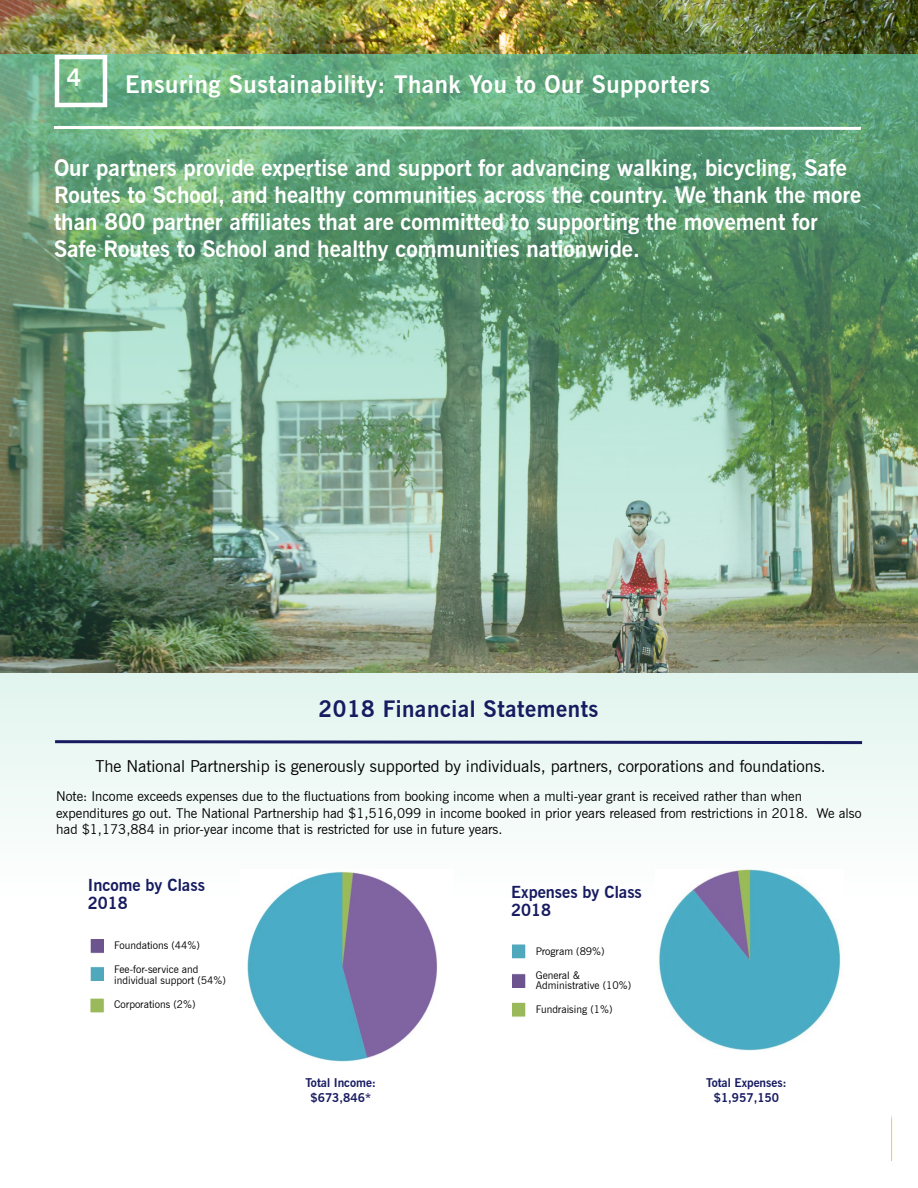
<style>
.page{position:relative;width:918px;height:1188px;background:#fff}
.page>*{position:absolute;margin:0;border:0;box-sizing:border-box;transform-origin:0 0}
.t1{font:700 24px "News Gothic BT";letter-spacing:.025em;color:#fff}
.t2{font:700 22.5px/27px "News Gothic BT";color:#fff}
.t3{font:700 22.5px "News Gothic BT";letter-spacing:.025em;color:#171b60}
.t4{font:16.5px "News Gothic BT";color:#000}
.t5{font:700 16.5px/18px "News Gothic BT";color:#171b60}
.t6{font:13.5px/16.2px "News Gothic BT";color:#000}
.t7{font:700 12px/15px "News Gothic BT";color:#171b60;text-align:center}
.t8{font:10.5px/10.5px "News Gothic BT";color:#000}
</style>
<div class="page">
<img style="left:0;top:0;width:918px;height:54px">
<img style="left:0;top:54px;width:918px;height:767px">
<svg style="left:51px;top:124px;width:813px;height:7px"></svg>
<div style="left:55px;top:55px;width:52px;height:52px;border:4px solid #fff"></div>
<div style="left:90px;top:966px;width:15px;height:16px;background:#50a8bc;border:1px solid #fff"></div>
<div style="left:90px;top:938px;width:15px;height:16px;background:#6c558e;border:1px solid #fff"></div>
<div style="left:90px;top:998px;width:14px;height:15px;background:#9ab95b;border:1px solid #fff"></div>
<div style="left:511px;top:1002px;width:15px;height:15px;background:#9ab95b;border:1px solid #fff"></div>
<div style="left:511px;top:973px;width:15px;height:16px;background:#6c558e;border:1px solid #fff"></div>
<div style="left:511px;top:944px;width:15px;height:15px;background:#50a8bc;border:1px solid #fff"></div>
<img style="left:247px;top:871px;width:190px;height:191px">
<img style="left:658px;top:869px;width:183px;height:182px">
<svg style="left:52px;top:739px;width:813px;height:7px"></svg>
<h1 class="t1" style="left:67px;top:63px;width:16px">4</h1>
<h1 class="t1" style="left:125px;top:70px;width:586px">Ensuring Sustainability: Thank You to Our Supporters</h1>
<p class="t2" style="left:54px;top:155px;width:809px">Our partners provide expertise and support for advancing walking, bicycling, Safe Routes to School, and healthy communities across the country. We thank the more than 800 partner affiliates that are committed to supporting the movement for Safe Routes to School and healthy communities nationwide.</p>
<h2 class="t3" style="left:319px;top:695px;width:281px">2018 Financial Statements</h2>
<p class="t4" style="left:95px;top:756px;width:732px">The National Partnership is generously supported by individuals, partners, corporations and foundations.</p>
<p class="t6" style="left:56px;top:788px;width:807px">Note: Income exceeds expenses due to the fluctuations from booking income when a multi-year grant is received rather than when expenditures go out. The National Partnership had $1,516,099 in income booked in prior years released from restrictions in 2018. We also had $1,173,884 in prior-year income that is restricted for use in future years.</p>
<p class="t5" style="left:88px;top:876px;width:119px">Income by Class<br>2018</p>
<p class="t8" style="left:114px;top:940px;width:87px">Foundations (44%)</p>
<p class="t8" style="left:114px;top:964px;width:113px">Fee-for-service and individual support (54%)</p>
<p class="t8" style="left:114px;top:999px;width:83px">Corporations (2%)</p>
<p class="t7" style="left:305px;top:1075px;width:72px">Total Income: $673,846*</p>
<p class="t5" style="left:511px;top:883px;width:132px">Expenses by Class<br>2018</p>
<p class="t8" style="left:536px;top:946px;width:70px">Program (89%)</p>
<p class="t8" style="left:536px;top:970px;width:97px">General &amp;<br>Administrative (10%)</p>
<p class="t8" style="left:536px;top:1004px;width:78px">Fundraising (1%)</p>
<p class="t7" style="left:706px;top:1075px;width:82px">Total Expenses: $1,957,150</p>
</div>
